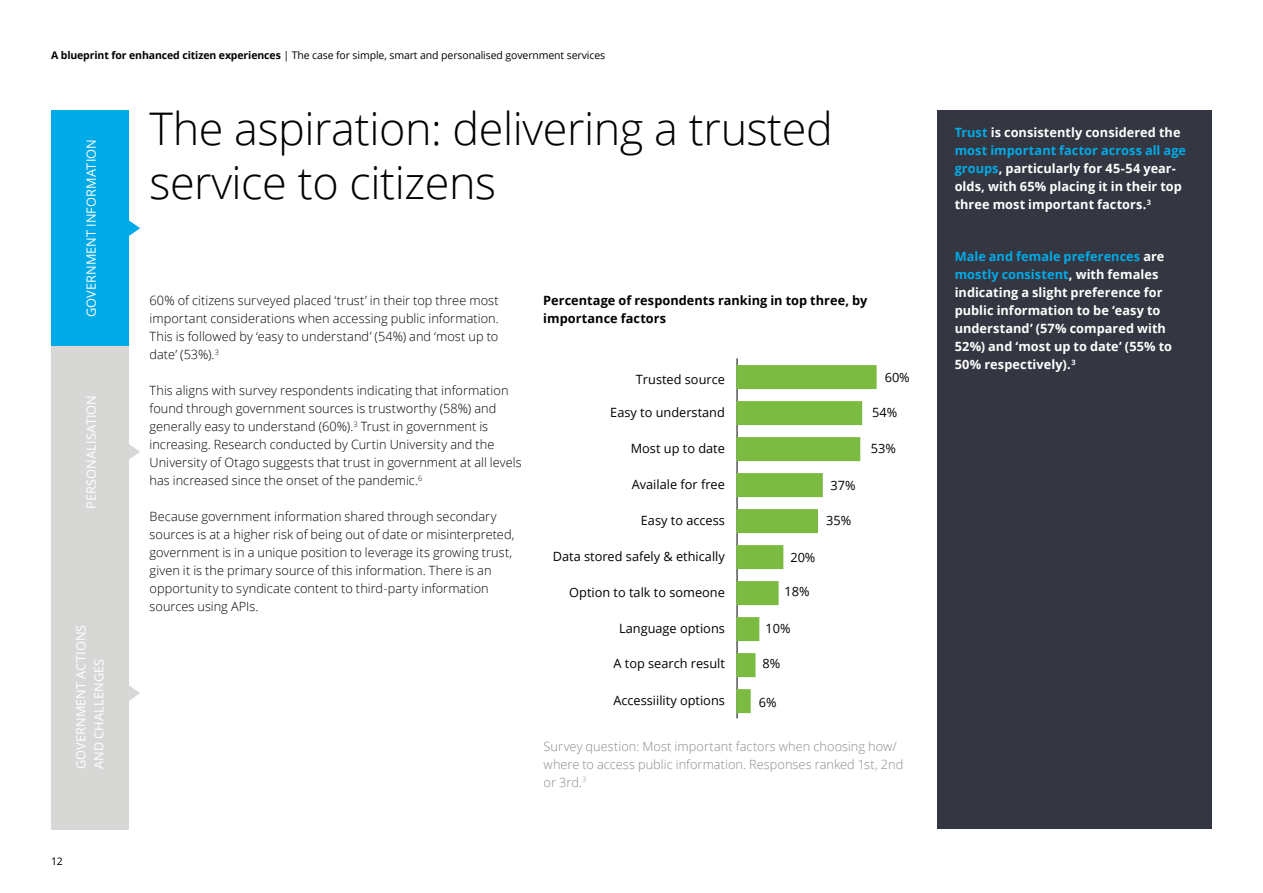
<style>
.page{position:relative;width:1263px;height:893px;background:#fff}
.page>*{position:absolute;margin:0;border:0;box-sizing:border-box;transform-origin:0 0}
.t1{font:300 45px/54px "Open Sans";letter-spacing:-.01em;color:#000}
.t2{font:300 12.75px/18px "Open Sans";letter-spacing:.005em;color:#000}
.t3{font:700 12.75px/18px "Open Sans";letter-spacing:.005em;color:#fff}
.t4{font:12.75px "Open Sans";color:#000}
.t5{font:300 12.75px/18px "Open Sans";letter-spacing:.005em;color:#878a8f}
.t6{font:12.75px/18px "Open Sans";letter-spacing:.005em;color:#fff}
.t7{font:700 12.75px/18px "Open Sans";color:#000}
.t8{font:10.5px "Open Sans";letter-spacing:-.01em;color:#000}
.s1{font-weight:700}
.s2{color:#00aae7}
</style>
<div class="page">
<div style="left:51px;top:347px;width:77px;height:210px;background:#d7d8d6"></div>
<div style="left:51px;top:557px;width:77px;height:272px;background:#d7d8d6"></div>
<div style="left:51px;top:111px;width:77px;height:235px;background:#00aae7"></div>
<svg style="left:128px;top:440px;width:12px;height:23px"></svg>
<svg style="left:128px;top:681px;width:12px;height:24px"></svg>
<svg style="left:128px;top:216px;width:12px;height:24px"></svg>
<div style="left:938px;top:111px;width:274px;height:718px;background:#343741"></div>
<hr style="left:737px;top:358px;width:1px;height:360px;background:#000">
<svg style="left:736px;top:365px;width:141px;height:348px"></svg>
<p class="t8" style="left:51px;top:48px;width:556px"><span class="s1">A blueprint for enhanced citizen experiences</span> | The case for simple, smart and personalised government services</p>
<p class="t6" style="left:82px;top:317px;width:180px;rotate:-90deg">GOVERNMENT INFORMATION</p>
<p class="t6" style="left:82px;top:509px;width:115px;rotate:-90deg">PERSONALISATION</p>
<p class="t6" style="left:72px;top:769px;width:146px;rotate:-90deg">GOVERNMENT ACTIONS<br>AND CHALLENGES</p>
<p class="t8" style="left:51px;top:854px;width:13px">12</p>
<h1 class="t1" style="left:150px;top:100px;width:685px">The aspiration: delivering a trusted service to citizens</h1>
<p class="t2" style="left:150px;top:291px;width:351px;text-align:justify">60% of citizens surveyed placed ‘trust’ in their top three most important considerations when accessing public information.<br>This is followed by ‘easy to understand’ (54%) and ‘most up to date’ (53%).<sup>3</sup></p>
<p class="t2" style="left:150px;top:381px;width:374px">This aligns with survey respondents indicating that information found through government sources is trustworthy (58%) and generally easy to understand (60%).<sup>3</sup> Trust in government is increasing. Research conducted by Curtin University and the University of Otago suggests that trust in government at all levels has increased since the onset of the pandemic.<sup>6</sup></p>
<p class="t2" style="left:150px;top:507px;width:366px">Because government information shared through secondary sources is at a higher risk of being out of date or misinterpreted, government is in a unique position to leverage its growing trust, given it is the primary source of this information. There is an opportunity to syndicate content to third-party information sources using APIs.</p>
<p class="t7" style="left:543px;top:291px;width:326px">Percentage of respondents ranking in top three, by importance factors</p>
<p class="t4" style="left:885px;top:369px;width:27px">60%</p>
<p class="t4" style="left:872px;top:404px;width:27px">54%</p>
<p class="t4" style="left:871px;top:440px;width:27px">53%</p>
<p class="t4" style="left:636px;top:370px;width:90px">Trusted source</p>
<p class="t4" style="left:610px;top:403px;width:116px">Easy to understand</p>
<p class="t4" style="left:631px;top:439px;width:96px">Most up to date</p>
<p class="t4" style="left:632px;top:475px;width:95px">Availale for free</p>
<p class="t4" style="left:641px;top:512px;width:86px">Easy to access</p>
<p class="t4" style="left:553px;top:548px;width:174px">Data stored safely &amp; ethically</p>
<p class="t4" style="left:569px;top:584px;width:157px">Option to talk to someone</p>
<p class="t4" style="left:619px;top:620px;width:107px">Language options</p>
<p class="t4" style="left:613px;top:654px;width:113px">A top search result</p>
<p class="t4" style="left:613px;top:692px;width:113px">Accessiility options</p>
<p class="t4" style="left:831px;top:476px;width:27px">37%</p>
<p class="t4" style="left:826px;top:512px;width:27px">35%</p>
<p class="t4" style="left:790px;top:548px;width:27px">20%</p>
<p class="t4" style="left:784px;top:583px;width:27px">18%</p>
<p class="t4" style="left:765px;top:620px;width:27px">10%</p>
<p class="t4" style="left:762px;top:655px;width:19px">8%</p>
<p class="t4" style="left:759px;top:694px;width:19px">6%</p>
<p class="t5" style="left:544px;top:737px;width:361px">Survey question: Most important factors when choosing how/ where to access public information. Responses ranked 1st, 2nd or 3rd.<sup>3</sup></p>
<p class="t3" style="left:955px;top:123px;width:233px"><span class="s2">Trust</span> is consistently considered the <span class="s2">most important factor across all age groups</span>, particularly for 45-54 year&shy;olds, with 65% placing it in their top three most important factors.<sup>3</sup></p>
<p class="t3" style="left:955px;top:247px;width:219px"><span class="s2">Male and female preferences</span> are <span class="s2">mostly consistent</span>, with females indicating a slight preference for public information to be ‘easy to understand’ (57% compared with<br>52%) and ‘most up to date’ (55% to<br>50% respectively).<sup>3</sup></p>
</div>
